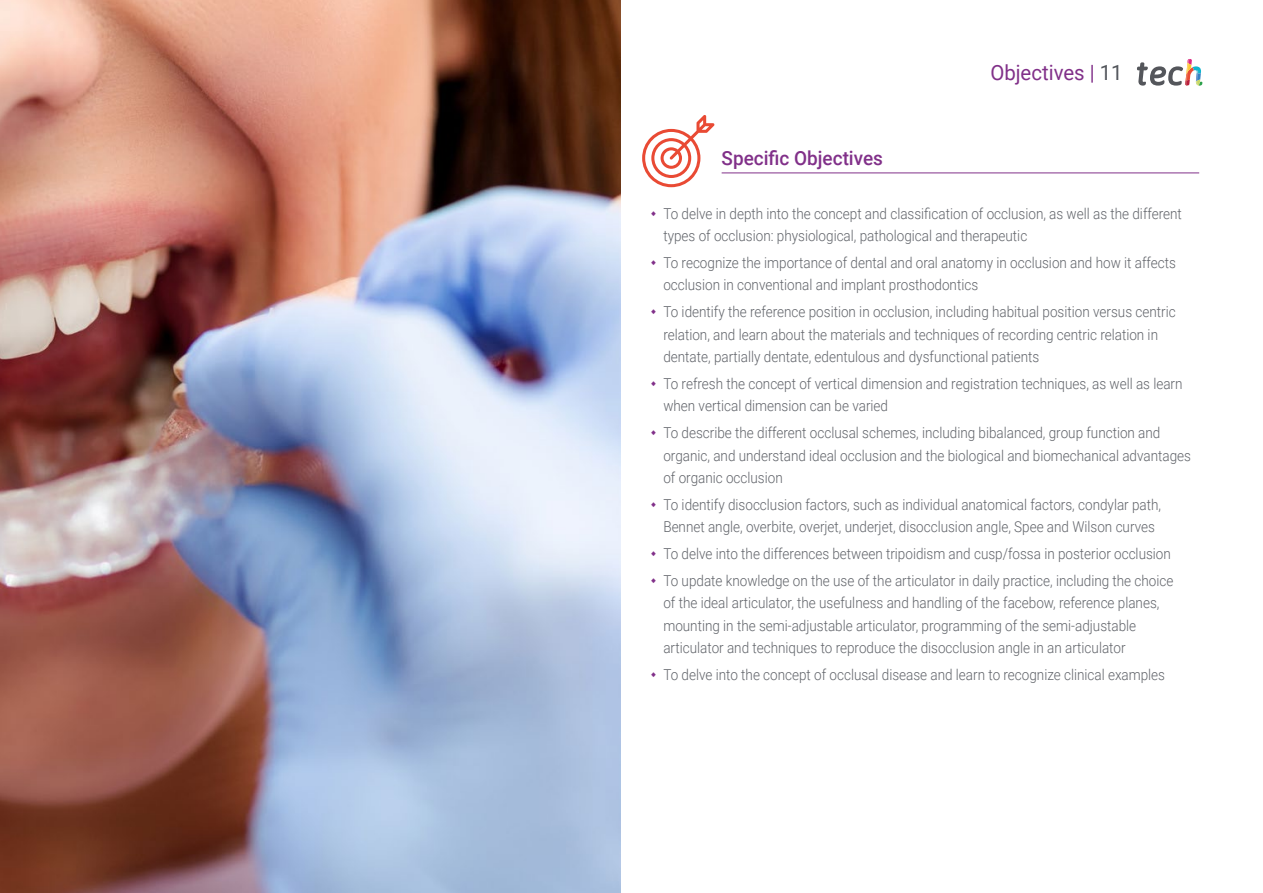
<style>
.page{position:relative;width:1263px;height:893px;background:#fff}
.page>*{position:absolute;margin:0;border:0;box-sizing:border-box;transform-origin:0 0}
.t1{font:21px "Roboto";color:#813089}
.t2{font:500 19.5px "Roboto";color:#813089}
.t3{font:300 15px/22.5px "Roboto";color:#61646a;scale:.9 1}
.s1{color:#52555b}
</style>
<div class="page">
<img style="left:0;top:0;width:621px;height:893px">
<hr style="left:722px;top:173px;width:477px;height:1px;background:#813089">
<svg style="left:642px;top:115px;width:72px;height:72px"></svg>
<svg style="left:1137px;top:59px;width:65px;height:27px"></svg>
<h2 class="t2" style="left:722px;top:144px;width:163px">Specific Objectives</h2>
<h1 class="t1" style="left:990px;top:57px;width:134px">Objectives | <span class="s1">11</span></h1>
<p class="t3" style="left:663px;top:201px;width:578px">To delve in depth into the concept and classification of occlusion, as well as the different types of occlusion: physiological, pathological and therapeutic</p>
<p class="t3" style="left:663px;top:251px;width:571px">To recognize the importance of dental and oral anatomy in occlusion and how it affects occlusion in conventional and implant prosthodontics</p>
<p class="t3" style="left:663px;top:300px;width:571px">To identify the reference position in occlusion, including habitual position versus centric relation, and learn about the materials and techniques of recording centric relation in dentate, partially dentate, edentulous and dysfunctional patients</p>
<p class="t3" style="left:663px;top:372px;width:578px">To refresh the concept of vertical dimension and registration techniques, as well as learn when vertical dimension can be varied</p>
<p class="t3" style="left:663px;top:421px;width:588px">To describe the different occlusal schemes, including bibalanced, group function and organic, and understand ideal occlusion and the biological and biomechanical advantages of organic occlusion</p>
<p class="t3" style="left:663px;top:493px;width:554px">To identify disocclusion factors, such as individual anatomical factors, condylar path,<br>Bennet angle, overbite, overjet, underjet, disocclusion angle, Spee and Wilson curves</p>
<p class="t3" style="left:663px;top:540px;width:568px;line-height:26.7px">To delve into the differences between tripoidism and cusp/fossa in posterior occlusion<br>To update knowledge on the use of the articulator in daily practice, including the choice</p>
<p class="t3" style="left:663px;top:591px;width:553px">of the ideal articulator, the usefulness and handling of the facebow, reference planes, mounting in the semi-adjustable articulator, programming of the semi-adjustable articulator and techniques to reproduce the disocclusion angle in an articulator</p>
<p class="t3" style="left:663px;top:663px;width:559px">To delve into the concept of occlusal disease and learn to recognize clinical examples</p>
</div>
